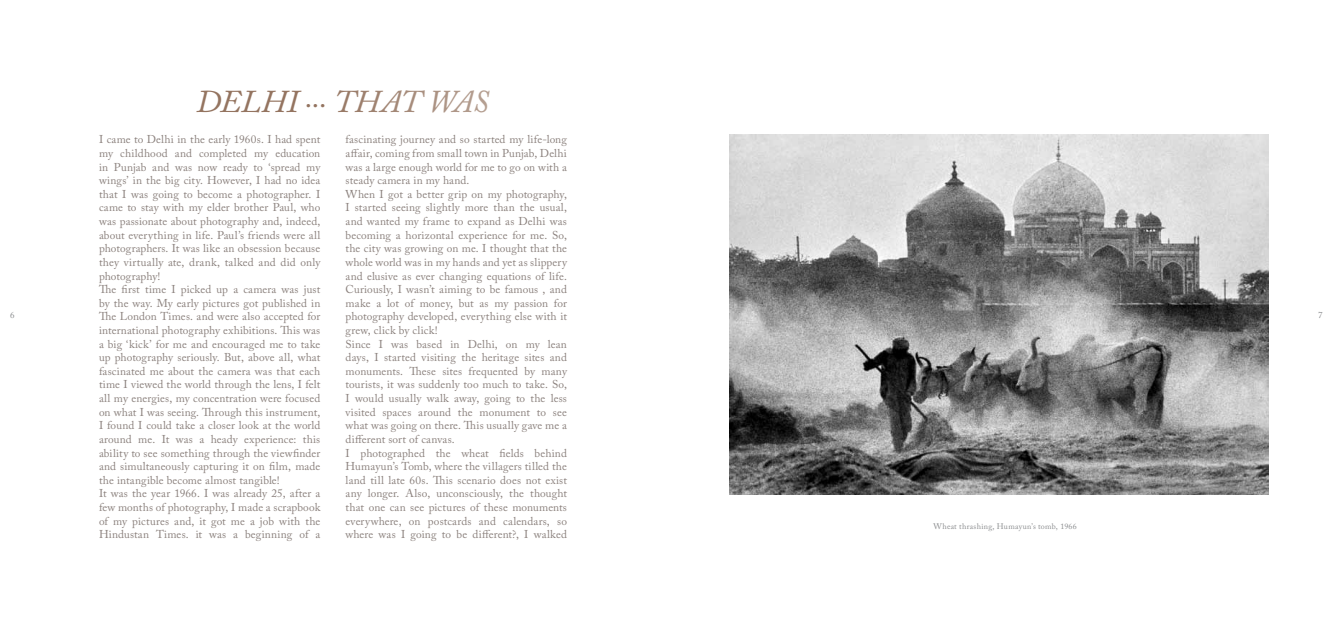
<style>
.page{position:relative;width:1332px;height:630px;background:#fff}
.page>*{position:absolute;margin:0;border:0;box-sizing:border-box;transform-origin:0 0}
.t1{font:italic 31.7px "Adobe Caslon";color:#947460}
.t2{font:11.4px/13.6px "Adobe Caslon Pro";letter-spacing:.01em;color:#8b817d}
.t3{font:9px "Adobe Caslon";color:#8a8c8e}
.t4{font:8px "Adobe Caslon Pro";letter-spacing:.035em;color:#8a8c8e}
</style>
<div class="page">
<img style="left:729px;top:135px;width:540px;height:360px">
<h1 class="t1" style="left:196px;top:84px;width:294px">DELHI ... THAT WAS</h1>
<p class="t2" style="left:99px;top:133px;width:223px">I came to Delhi in the early 1960s. I had spent my childhood and completed my education in Punjab and was now ready to ‘spread my wings’ in the big city. However, I had no idea that I was going to become a photographer. I came to stay with my elder brother Paul, who was passionate about photography and, indeed, about everything in life. Paul’s friends were all photographers. It was like an obsession because they virtually ate, drank, talked and did only photography!<br>The first time I picked up a camera was just by the way. My early pictures got published in The London Times. and were also accepted for international photography exhibitions. This was a big ‘kick’ for me and encouraged me to take up photography seriously. But, above all, what fascinated me about the camera was that each time I viewed the world through the lens, I felt all my energies, my concentration were focused on what I was seeing. Through this instrument, I found I could take a closer look at the world around me. It was a heady experience: this ability to see something through the viewfinder and simultaneously capturing it on film, made the intangible become almost tangible!<br>It was the year 1966. I was already 25, after a few months of photography, I made a scrapbook of my pictures and, it got me a job with the Hindustan Times. it was a beginning of a</p>
<p class="t2" style="left:346px;top:133px;width:223px">fascinating journey and so started my life-long affair, coming from small town in Punjab, Delhi was a large enough world for me to go on with a steady camera in my hand.<br>When I got a better grip on my photography, I started seeing slightly more than the usual, and wanted my frame to expand as Delhi was becoming a horizontal experience for me. So, the city was growing on me. I thought that the whole world was in my hands and yet as slippery and elusive as ever changing equations of life.<br>Curiously, I wasn’t aiming to be famous , and make a lot of money, but as my passion for photography developed, everything else with it grew, click by click!<br>Since I was based in Delhi, on my lean days, I started visiting the heritage sites and monuments. These sites frequented by many tourists, it was suddenly too much to take. So, I would usually walk away, going to the less visited spaces around the monument to see what was going on there. This usually gave me a different sort of canvas.<br>I photographed the wheat fields behind Humayun’s Tomb, where the villagers tilled the land till late 60s. This scenario does not exist any longer. Also, unconsciously, the thought that one can see pictures of these monuments everywhere, on postcards and calendars, so where was I going to be different?, I walked</p>
<p class="t3" style="left:10px;top:310px;width:6px">6</p>
<p class="t3" style="left:1318px;top:310px;width:6px">7</p>
<p class="t4" style="left:934px;top:521px;width:145px">Wheat thrashing, Humayun’s tomb, 1966</p>
</div>
